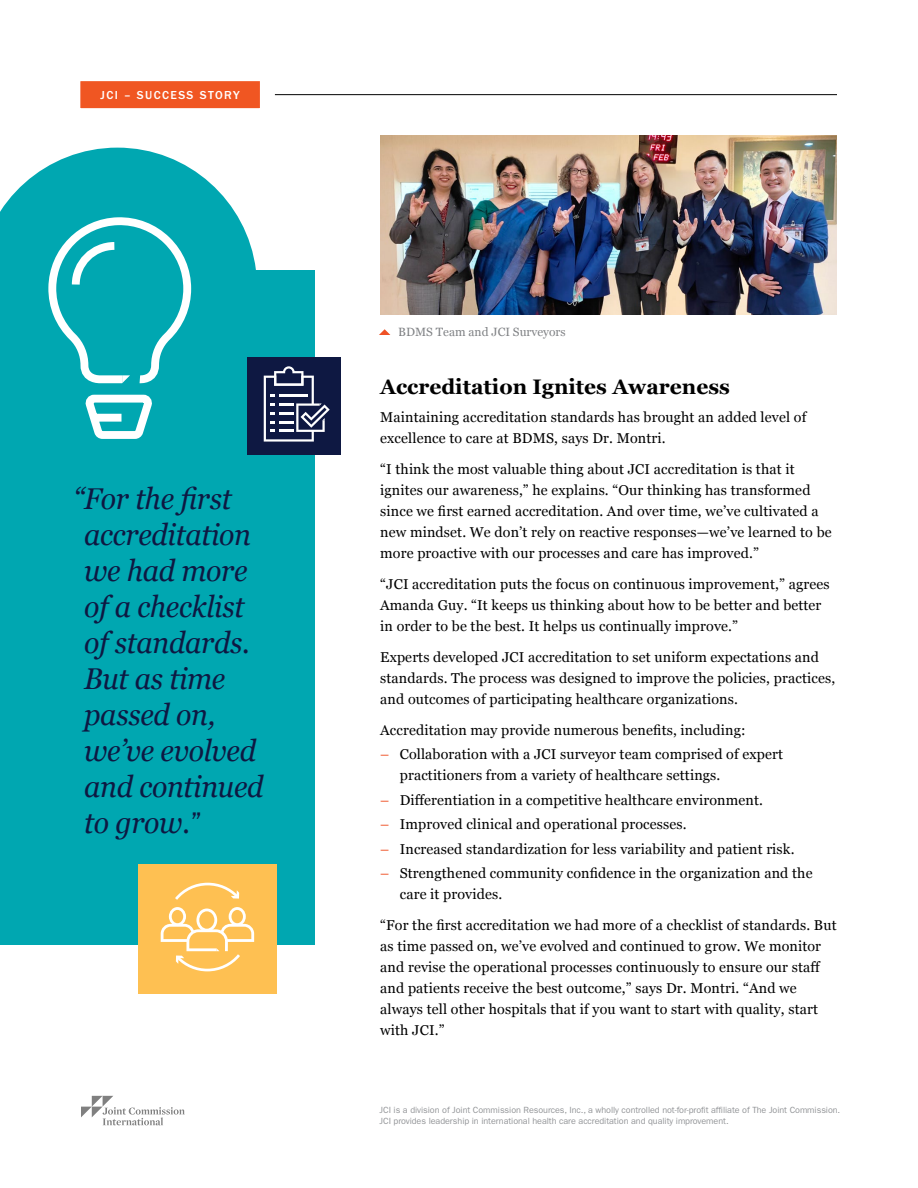
<style>
.page{position:relative;width:918px;height:1188px;background:#fff}
.page>*{position:absolute;margin:0;border:0;box-sizing:border-box;transform-origin:0 0}
.Body_Copy{font:italic 30px/36px "Georgia";letter-spacing:-.01em;color:#0e1842;scale:.95 1}
.Body_Copy-2{font:700 21px "Georgia";color:#000}
.Body_Copy-3{font:14.25px/21px "Georgia";letter-spacing:.01em;color:#000}
.t1{font:12px "Georgia";color:#808285}
.t2{font:500 12px "ITC Franklin Gothic Std";letter-spacing:.12em;color:#fff}
.Document_ID{font:9px/10.5px "ITC Franklin Gothic Std";letter-spacing:-.005em;color:#939598}
.s1{font-family:"ITC Franklin Gothic Std";font-style:normal}
.s2{color:#ef5226}
</style>
<div class="page">
<img style="left:380px;top:135px;width:457px;height:179px">
<div style="left:0;top:148px;width:315px;height:797px;background:#00a7b1"></div>
<svg style="left:44px;top:213px;width:151px;height:231px"></svg>
<svg style="left:81px;top:1096px;width:104px;height:29px"></svg>
<hr style="left:200px;top:94px;width:637px;height:1px;background:#000">
<svg style="left:80px;top:81px;width:202px;height:28px"></svg>
<svg style="left:379px;top:329px;width:12px;height:6px"></svg>
<div style="left:247px;top:357px;width:94px;height:97px;background:#0e1842"></div>
<div style="left:139px;top:864px;width:138px;height:130px;background:#fec052"></div>
<svg style="left:161px;top:907px;width:93px;height:64px"></svg>
<svg style="left:175px;top:883px;width:64px;height:17px"></svg>
<svg style="left:264px;top:366px;width:66px;height:76px"></svg>
<p class="t2" style="left:101px;top:88px;width:141px">JCI – SUCCESS STORY</p>
<p class="Body_Copy" style="left:84px;top:479px;width:190px;text-indent:-11px">“For the first accreditation we had more of a checklist of standards.<br>But as time passed on, we’ve evolved and continued to grow.<span class="s1">”</span></p>
<p class="t1" style="left:398px;top:323px;width:169px">BDMS Team and JCI Surveyors</p>
<p class="Body_Copy-2" style="left:380px;top:371px;width:351px">Accreditation Ignites Awareness</p>
<p class="Body_Copy-3" style="left:380px;top:406px;width:428px">Maintaining accreditation standards has brought an added level of excellence to care at BDMS, says Dr. Montri.</p>
<p class="Body_Copy-3" style="left:380px;top:458px;width:453px">“I think the most valuable thing about JCI accreditation is that it ignites our awareness,” he explains. “Our thinking has transformed since we first earned accreditation. And over time, we’ve cultivated a new mindset. We don’t rely on reactive responses—we’ve learned to be more proactive with our processes and care has improved.”</p>
<p class="Body_Copy-3" style="left:380px;top:573px;width:451px">“JCI accreditation puts the focus on continuous improvement,” agrees<br>Amanda Guy. “It keeps us thinking about how to be better and better in order to be the best. It helps us continually improve.”</p>
<p class="Body_Copy-3" style="left:380px;top:646px;width:456px">Experts developed JCI accreditation to set uniform expectations and standards. The process was designed to improve the policies, practices, and outcomes of participating healthcare organizations.</p>
<p class="Body_Copy-3" style="left:380px;top:719px;width:367px">Accreditation may provide numerous benefits, including:</p>
<p class="Body_Copy-3" style="left:400px;top:743px;width:385px;text-indent:-20px"><span class="s2">–</span> Collaboration with a JCI surveyor team comprised of expert practitioners from a variety of healthcare settings.</p>
<p class="Body_Copy-3" style="left:380px;top:789px;width:384px"><span class="s2">–</span> Differentiation in a competitive healthcare environment.</p>
<p class="Body_Copy-3" style="left:380px;top:813px;width:308px"><span class="s2">–</span> Improved clinical and operational processes.</p>
<p class="Body_Copy-3" style="left:380px;top:838px;width:416px"><span class="s2">–</span> Increased standardization for less variability and patient risk.</p>
<p class="Body_Copy-3" style="left:400px;top:862px;width:414px;text-indent:-20px"><span class="s2">–</span> Strengthened community confidence in the organization and the care it provides.</p>
<p class="Body_Copy-3" style="left:380px;top:914px;width:458px">“For the first accreditation we had more of a checklist of standards. But as time passed on, we’ve evolved and continued to grow. We monitor and revise the operational processes continuously to ensure our staff and patients receive the best outcome,” says Dr. Montri. “And we always tell other hospitals that if you want to start with quality, start with JCI.”</p>
<p class="Document_ID" style="left:380px;top:1105px;width:462px">JCI is a division of Joint Commission Resources, Inc., a wholly controlled not-for-profit affiliate of The Joint Commission.<br>JCI provides leadership in international health care accreditation and quality improvement.</p>
</div>
